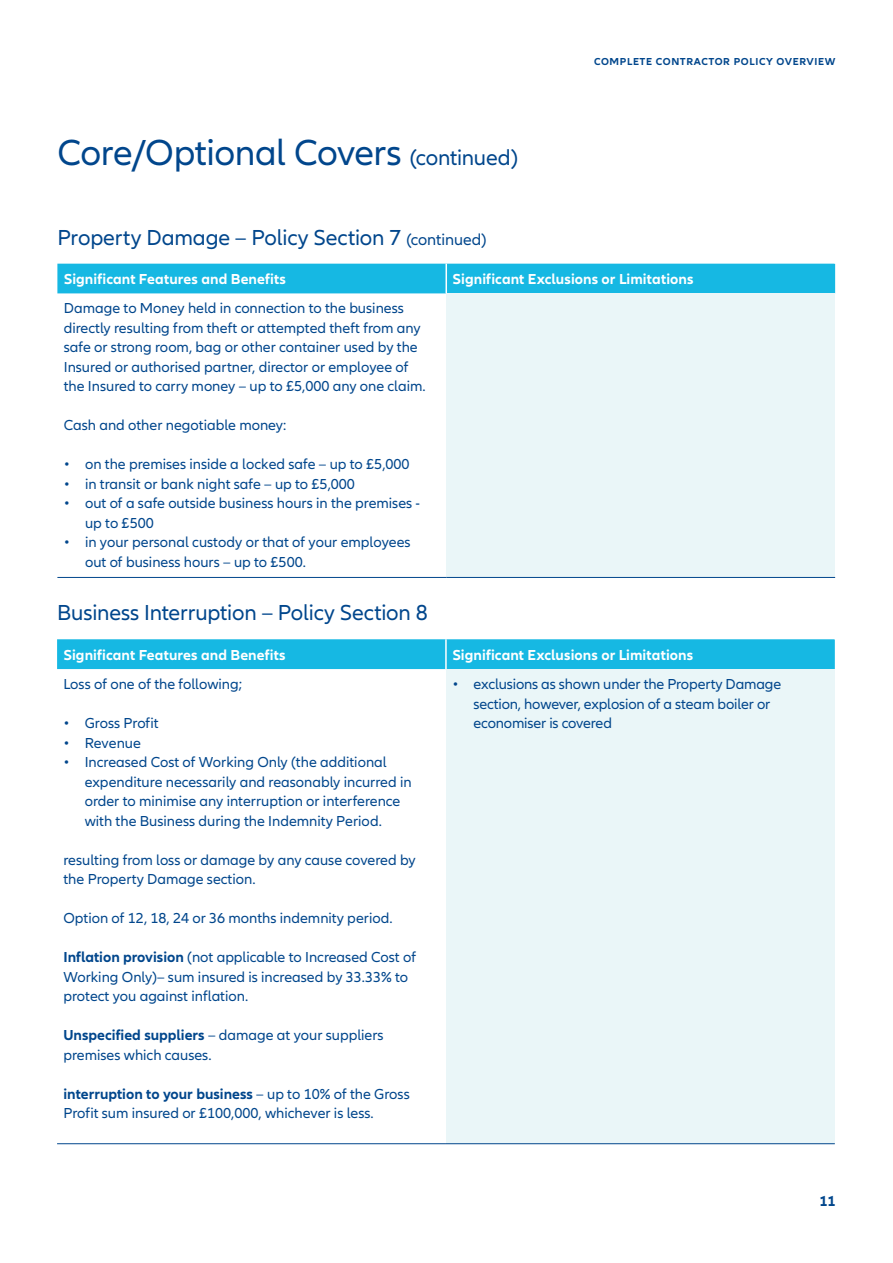
<style>
.page{position:relative;width:893px;height:1263px;background:#fff}
.page>*{position:absolute;margin:0;border:0;box-sizing:border-box;transform-origin:0 0}
.t1{font:37.5px "Allianz Neo";letter-spacing:-.015em;color:#01468c}
.Subheadline___CTA_15{font:22.5px "Allianz Neo";letter-spacing:-.005em;color:#01468c}
.t2{font:15px/19.5px "Allianz Neo";color:#01468c}
.Subhead_2_blue_bold{font:700 15px "Allianz Neo";letter-spacing:.005em;color:#fff}
.t3{font:700 15px "Allianz Neo";color:#01468c}
.t4{font:700 10.5px "Allianz Neo";letter-spacing:.06em;color:#01468c}
.s1{font-size:22.5px}
.s2{font-size:16.5px}
.s3{font-weight:700}
</style>
<div class="page">
<div style="left:57px;top:264px;width:778px;height:29px;background:#16b8e3"></div>
<div style="left:446px;top:293px;width:389px;height:284px;background:#eaf6f8"></div>
<hr style="left:445px;top:264px;width:2px;height:29px;background:#fff">
<hr style="left:57px;top:577px;width:389px;height:1px;background:#01468c">
<hr style="left:446px;top:577px;width:389px;height:1px;background:#01468c">
<div style="left:57px;top:639px;width:778px;height:30px;background:#16b8e3"></div>
<div style="left:446px;top:669px;width:389px;height:475px;background:#eaf6f8"></div>
<hr style="left:445px;top:639px;width:2px;height:30px;background:#fff">
<hr style="left:57px;top:1143px;width:389px;height:1px;background:#01468c">
<hr style="left:446px;top:1143px;width:389px;height:1px;background:#01468c">
<p class="t1" style="left:57px;top:132px;width:462px">Core/Optional Covers <span class="s1">(continued)</span></p>
<p class="t4" style="left:594px;top:56px;width:243px">COMPLETE CONTRACTOR POLICY OVERVIEW</p>
<p class="Subheadline___CTA_15" style="left:57px;top:224px;width:431px">Property Damage – Policy Section 7 <span class="s2">(continued)</span></p>
<p class="Subhead_2_blue_bold" style="left:64px;top:271px;width:224px">Significant Features and Benefits</p>
<p class="Subhead_2_blue_bold" style="left:453px;top:271px;width:242px">Significant Exclusions or Limitations</p>
<p class="t2" style="left:64px;top:299px;width:358px">Damage to Money held in connection to the business directly resulting from theft or attempted theft from any safe or strong room, bag or other container used by the Insured or authorised partner, director or employee of</p>
<p class="t2" style="left:64px;top:377px;width:363px">the Insured to carry money – up to £5,000 any one claim.</p>
<p class="t2" style="left:64px;top:416px;width:224px">Cash and other negotiable money:</p>
<p class="t2" style="left:64px;top:455px;width:347px">• on the premises inside a locked safe – up to £5,000</p>
<p class="t2" style="left:64px;top:475px;width:293px">• in transit or bank night safe – up to £5,000</p>
<p class="t2" style="left:85px;top:494px;width:337px;text-indent:-21px">• out of a safe outside business hours in the premises - up to £500</p>
<p class="t2" style="left:64px;top:533px;width:348px">• in your personal custody or that of your employees</p>
<p class="t2" style="left:85px;top:553px;width:222px">out of business hours – up to £500.</p>
<p class="Subheadline___CTA_15" style="left:57px;top:600px;width:372px">Business Interruption – Policy Section 8</p>
<p class="Subhead_2_blue_bold" style="left:63px;top:646px;width:224px">Significant Features and Benefits</p>
<p class="Subhead_2_blue_bold" style="left:452px;top:646px;width:242px">Significant Exclusions or Limitations</p>
<p class="t2" style="left:63px;top:675px;width:180px">Loss of one of the following;</p>
<p class="t2" style="left:63px;top:714px;width:97px">• Gross Profit</p>
<p class="t2" style="left:63px;top:733px;width:79px">• Revenue</p>
<p class="t2" style="left:85px;top:753px;width:328px;text-indent:-21px">• Increased Cost of Working Only (the additional expenditure necessarily and reasonably incurred in order to minimise any interruption or interference</p>
<p class="t2" style="left:85px;top:811px;width:299px">with the Business during the Indemnity Period.</p>
<p class="t2" style="left:63px;top:850px;width:354px">resulting from loss or damage by any cause covered by the Property Damage section.</p>
<p class="t2" style="left:63px;top:909px;width:331px">Option of 12, 18, 24 or 36 months indemnity period.</p>
<p class="t2" style="left:63px;top:948px;width:354px"><span class="s3">Inflation provision</span> (not applicable to Increased Cost of<br>Working Only)– sum insured is increased by 33.33% to protect you against inflation.</p>
<p class="t2" style="left:63px;top:1026px;width:322px"><span class="s3">Unspecified suppliers</span> – damage at your suppliers premises which causes.</p>
<p class="t2" style="left:63px;top:1084px;width:348px"><span class="s3">interruption to your business</span> – up to 10% of the Gross<br>Profit sum insured or £100,000, whichever is less.</p>
<p class="t2" style="left:474px;top:675px;width:309px;text-indent:-21px">• exclusions as shown under the Property Damage section, however, explosion of a steam boiler or economiser is covered</p>
<p class="t3" style="left:819px;top:1192px;width:18px">11</p>
</div>
